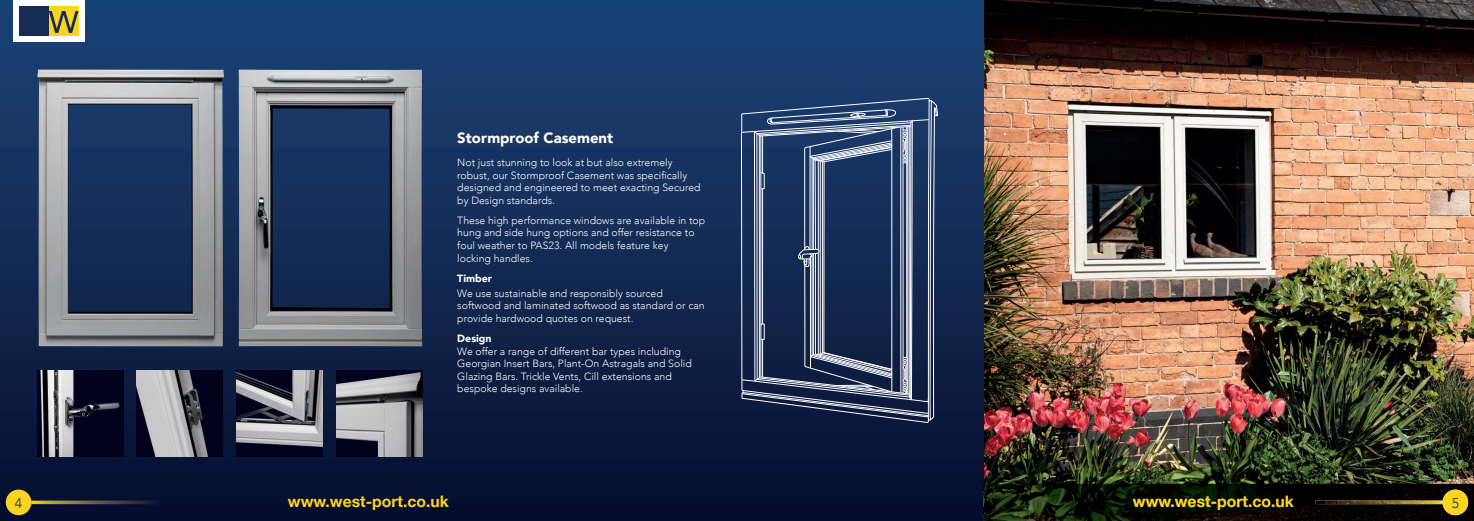
<style>
.page{position:relative;width:1474px;height:521px;background:#fff}
.page>*{position:absolute;margin:0;border:0;box-sizing:border-box;transform-origin:0 0}
.t1{font:700 15.75px "Helvetica Neue";color:#f9d522}
.t2{font:900 14.88px "Avenir";color:#fff}
.t3{font:300 14px "Avenir";color:#162d53}
.t4{font:300 10.5px/12.6px "Avenir";color:#fff}
.t5{font:900 10.5px "Avenir";color:#fff}
</style>
<div class="page">
<img style="left:983px;top:0;width:490px;height:521px">
<div style="left:0;top:0;width:983px;height:521px;background:linear-gradient(to bottom,#1b4478,#080f2d)"></div>
<img style="left:1132px;top:496px;width:161px;height:14px">
<div style="left:6px;top:489px;width:25px;height:26px;background:#f9d522;border-radius:50%"></div>
<div style="left:1442px;top:489px;width:25px;height:26px;background:#f9d522;border-radius:50%"></div>
<img style="left:32px;top:501px;width:126px;height:3px">
<img style="left:1315px;top:501px;width:127px;height:3px">
<div style="left:13px;top:0;width:72px;height:42px;background:#fff"></div>
<div style="left:19px;top:6px;width:30px;height:30px;background:#162c53"></div>
<div style="left:49px;top:6px;width:29px;height:30px;background:#f9d522"></div>
<svg style="left:49px;top:11px;width:30px;height:22px"></svg>
<img style="left:37px;top:69px;width:187px;height:277px">
<img style="left:238px;top:69px;width:184px;height:277px">
<svg style="left:741px;top:100px;width:197px;height:321px;background:#394c6e"></svg>
<img style="left:37px;top:371px;width:86px;height:86px">
<img style="left:137px;top:371px;width:86px;height:86px">
<img style="left:236px;top:371px;width:86px;height:86px">
<img style="left:336px;top:371px;width:86px;height:86px">
<h2 class="t2" style="left:457px;top:125px;width:157px">Stormproof Casement</h2>
<p class="t4" style="left:457px;top:156px;width:245px">Not just stunning to look at but also extremely robust, our Stormproof Casement was specifically designed and engineered to meet exacting Secured by Design standards.</p>
<p class="t4" style="left:457px;top:214px;width:249px">These high performance windows are available in top hung and side hung options and offer resistance to foul weather to PAS23. All models feature key<br>locking handles.</p>
<p class="t5" style="left:457px;top:269px;width:36px">Timber</p>
<p class="t4" style="left:457px;top:287px;width:249px">We use sustainable and responsibly sourced softwood and laminated softwood as standard or can provide hardwood quotes on request.</p>
<p class="t5" style="left:457px;top:329px;width:36px">Design</p>
<p class="t4" style="left:457px;top:345px;width:236px">We offer a range of different bar types including Georgian Insert Bars, Plant-On Astragals and Solid Glazing Bars. Trickle Vents, Cill extensions and bespoke designs available.</p>
<h3 class="t3" style="left:15px;top:494px;width:9px">4</h3>
<h1 class="t1" style="left:288px;top:489px;width:162px">www.west-port.co.uk</h1>
<h1 class="t1" style="left:1132px;top:489px;width:162px">www.west-port.co.uk</h1>
<h3 class="t3" style="left:1451px;top:494px;width:9px">5</h3>
</div>
